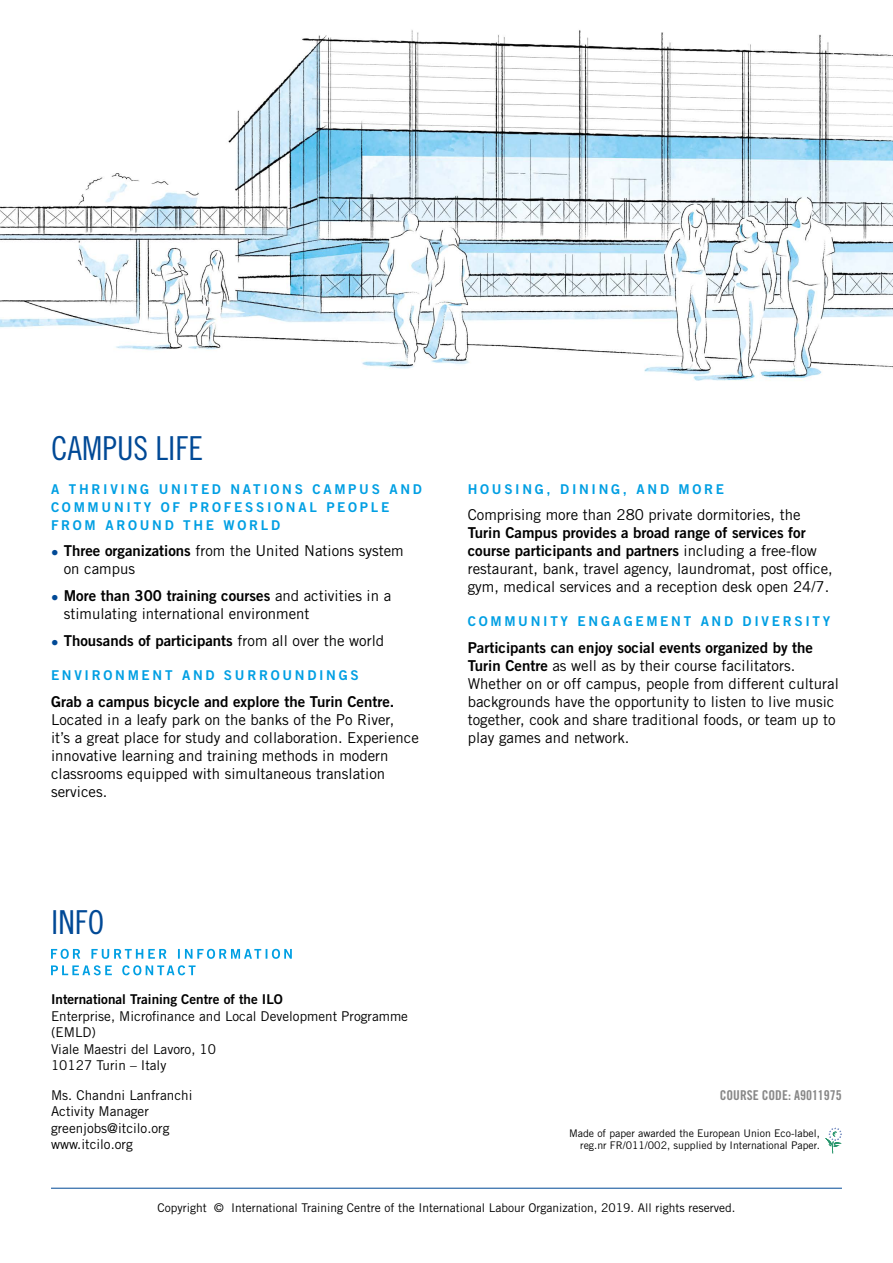
<style>
.page{position:relative;width:893px;height:1263px;background:#fff}
.page>*{position:absolute;margin:0;border:0;box-sizing:border-box;transform-origin:0 0}
.t1{font:33px "Trade Gothic Cond Eighteen";color:#004996}
.t2{font:15px/18px "Trade Gothic";color:#000}
.t3{font:15px/18px "Trade Gothic Bold Two";color:#000}
.t4{font:13.5px/16.5px "Trade Gothic";color:#000}
.t5{font:13.5px/18px "Trade Gothic Bold Two";letter-spacing:.2em;color:#009fe3}
.t6{font:13.5px "Trade Gothic Bold Two";color:#000}
.t7{font:13.5px "Trade Gothic Bold Cond Twenty";color:#878787}
.t8{font:12px "Trade Gothic";color:#000}
.t9{font:10.5px/12px "Trade Gothic";color:#000;text-align:right}
.s1{color:#004996}
.s2{font-family:"Trade Gothic Bold Two"}
.s3{font-family:"Trade Gothic";color:#004996}
.s4{font-family:"Trade Gothic"}
</style>
<div class="page">
<svg style="left:825px;top:1127px;width:17px;height:26px"></svg>
<hr style="left:51px;top:1188px;width:791px;height:1px;background:#004996">
<svg style="left:51px;top:949px;width:241px;height:10px"></svg>
<svg style="left:51px;top:965px;width:145px;height:10px"></svg>
<img style="left:0;top:30px;width:893px;height:351px">
<h1 class="t1" style="left:51px;top:428px;width:154px">CAMPUS LIFE</h1>
<p class="t5" style="left:51px;top:479px;width:372px">A THRIVING UNITED NATIONS CAMPUS AND<br>COMMUNITY OF PROFESSIONAL PEOPLE<br>FROM AROUND THE WORLD</p>
<p class="t2" style="left:64px;top:542px;width:341px;text-indent:-13px"><span class="s1">•</span> <span class="s2">Three organizations</span> from the United Nations system on campus</p>
<p class="t3" style="left:51px;top:587px;width:342px"><span class="s3">•</span> More than 300 training courses <span class="s4">and activities in a</span></p>
<p class="t2" style="left:64px;top:605px;width:247px">stimulating international environment</p>
<p class="t3" style="left:51px;top:631px;width:335px"><span class="s3">•</span> Thousands of participants <span class="s4">from all over the world</span></p>
<p class="t5" style="left:51px;top:666px;width:309px">ENVIRONMENT AND SURROUNDINGS</p>
<p class="t3" style="left:51px;top:692px;width:345px">Grab a campus bicycle and explore the Turin Centre.</p>
<p class="t2" style="left:51px;top:710px;width:369px">Located in a leafy park on the banks of the Po River,<br>it’s a great place for study and collaboration. Experience innovative learning and training methods in modern classrooms equipped with simultaneous translation services.</p>
<h1 class="t1" style="left:51px;top:902px;width:55px">INFO</h1>
<p class="t5" style="left:468px;top:479px;width:258px">HOUSING, DINING, AND MORE</p>
<p class="t2" style="left:468px;top:506px;width:334px">Comprising more than 280 private dormitories, the</p>
<p class="t3" style="left:468px;top:523px;width:351px">Turin Campus provides a broad range of services for course participants and partners <span class="s4">including a free-flow</span></p>
<p class="t2" style="left:468px;top:560px;width:367px">restaurant, bank, travel agency, laundromat, post office, gym, medical services and a reception desk open 24/7.</p>
<p class="t5" style="left:468px;top:612px;width:364px">COMMUNITY ENGAGEMENT AND DIVERSITY</p>
<p class="t3" style="left:468px;top:638px;width:347px">Participants can enjoy social events organized by the</p>
<p class="t2" style="left:468px;top:656px;width:373px"><span class="s2">Turin Centre</span> as well as by their course facilitators.<br>Whether on or off campus, people from different cultural backgrounds have the opportunity to listen to live music together, cook and share traditional foods, or team up to play games and network.</p>
<p class="t6" style="left:51px;top:991px;width:233px">International Training Centre of the ILO</p>
<p class="t4" style="left:51px;top:1008px;width:358px">Enterprise, Microfinance and Local Development Programme (EMLD)<br>Viale Maestri del Lavoro, 10<br>10127 Turin – Italy</p>
<p class="t4" style="left:51px;top:1086px;width:143px">Ms. Chandni Lanfranchi<br>Activity Manager greenjobs@itcilo.org www.itcilo.org</p>
<p class="t7" style="left:720px;top:1087px;width:124px">COURSE CODE: A9011975</p>
<p class="t9" style="left:569px;top:1127px;width:252px">Made of paper awarded the European Union Eco-label, reg.nr FR/011/002, supplied by International Paper.</p>
<p class="t8" style="left:158px;top:1200px;width:579px">Copyright © International Training Centre of the International Labour Organization, 2019. All rights reserved.</p>
</div>
